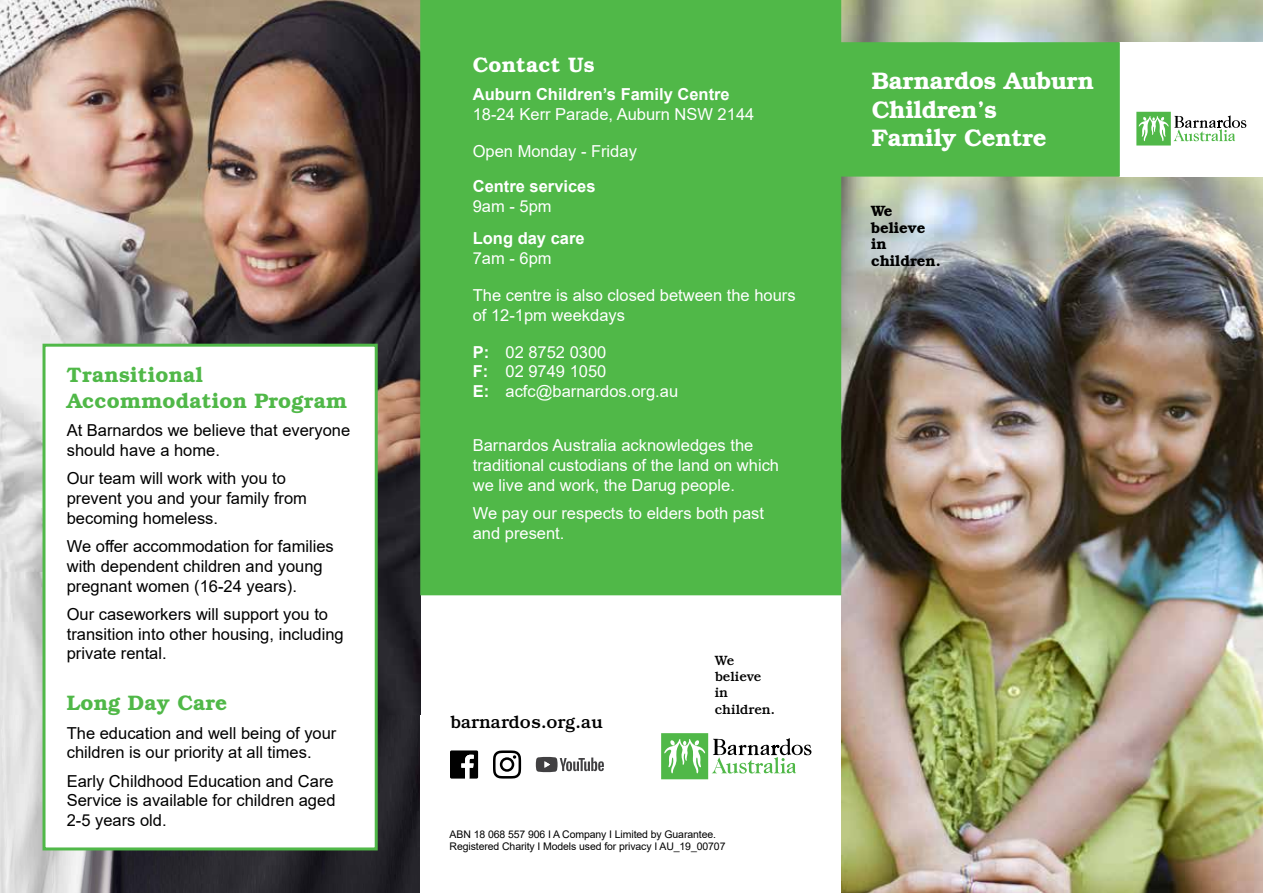
<style>
.page{position:relative;width:1263px;height:893px;background:#fff}
.page>*{position:absolute;margin:0;border:0;box-sizing:border-box;transform-origin:0 0}
.t1{font:600 24px/28.8px "Bookman Std";letter-spacing:-.01em;color:#fff}
.t2{font:600 21px/25.2px "Bookman Std";letter-spacing:.01em;color:#50b848}
.t3{font:600 21px "Bookman Std";letter-spacing:.01em;color:#fff}
.t4{font:500 18px "Bookman Std";color:#000}
.t5{font:16.5px/19.8px "Arial";color:#000}
.t6{font:16.5px/19.8px "Arial";color:#fff}
.t7{font:700 16.5px "Arial";color:#fff}
.t8{font:600 15px/16.5px "Bookman Std";color:#000}
.t9{font:500 13.5px/16.2px "Bookman Std";color:#000}
.t10{font:10.5px/12.6px "Arial";letter-spacing:-.01em;color:#000}
.s1{font-weight:700}
</style>
<div class="page">
<img style="left:0;top:0;width:420px;height:893px">
<svg style="left:493px;top:750px;width:28px;height:29px"></svg>
<svg style="left:536px;top:757px;width:68px;height:15px"></svg>
<svg style="left:450px;top:750px;width:28px;height:29px"></svg>
<img style="left:841px;top:0;width:422px;height:42px">
<img style="left:841px;top:177px;width:422px;height:716px">
<svg style="left:1136px;top:112px;width:110px;height:34px"></svg>
<div style="left:841px;top:42px;width:279px;height:135px;background:#50b848"></div>
<div style="left:420px;top:0;width:421px;height:595px;background:#50b848"></div>
<svg style="left:661px;top:733px;width:150px;height:46px"></svg>
<div style="left:44px;top:345px;width:332px;height:504px;background:#fff"></div>
<div style="left:43px;top:344px;width:335px;height:506px;border:3px solid #50b848"></div>
<p class="t2" style="left:67px;top:363px;width:282px">Transitional<br>Accommodation Program</p>
<p class="t5" style="left:67px;top:420px;width:285px">At Barnardos we believe that everyone should have a home.</p>
<p class="t5" style="left:67px;top:468px;width:242px">Our team will work with you to prevent you and your family from becoming homeless.</p>
<p class="t5" style="left:67px;top:536px;width:269px">We offer accommodation for families with dependent children and young pregnant women (16-24 years).</p>
<p class="t5" style="left:67px;top:604px;width:278px">Our caseworkers will support you to transition into other housing, including private rental.</p>
<p class="t2" style="left:67px;top:690px;width:162px">Long Day Care</p>
<p class="t5" style="left:67px;top:723px;width:271px">The education and well being of your children is our priority at all times.</p>
<p class="t5" style="left:67px;top:771px;width:270px;text-align:justify">Early Childhood Education and Care Service is available for children aged 2-5 years old.</p>
<p class="t3" style="left:473px;top:52px;width:124px">Contact Us</p>
<p class="t7" style="left:473px;top:83px;width:259px">Auburn Children’s Family Centre</p>
<p class="t6" style="left:473px;top:104px;width:283px">18-24 Kerr Parade, Auburn NSW 2144</p>
<p class="t6" style="left:473px;top:141px;width:166px">Open Monday - Friday</p>
<p class="t7" style="left:473px;top:175px;width:124px">Centre services</p>
<p class="t6" style="left:473px;top:196px;width:80px">9am - 5pm</p>
<p class="t7" style="left:473px;top:227px;width:113px">Long day care</p>
<p class="t6" style="left:473px;top:248px;width:80px">7am - 6pm</p>
<p class="t6" style="left:473px;top:285px;width:324px">The centre is also closed between the hours of 12-1pm weekdays</p>
<p class="t6" style="left:473px;top:342px;width:207px"><span class="s1">P:</span> 02 8752 0300<br><span class="s1">F:</span> 02 9749 1050<br><span class="s1">E:</span> acfc@barnardos.org.au</p>
<p class="t6" style="left:473px;top:435px;width:308px">Barnardos Australia acknowledges the traditional custodians of the land on which we live and work, the Darug people.</p>
<p class="t6" style="left:473px;top:503px;width:293px">We pay our respects to elders both past and present.</p>
<p class="t4" style="left:450px;top:711px;width:155px">barnardos.org.au</p>
<p class="t9" style="left:715px;top:652px;width:62px">We believe in children.</p>
<p class="t10" style="left:450px;top:828px;width:277px">ABN 18 068 557 906 I A Company I Limited by Guarantee.<br>Registered Charity I Models used for privacy I AU_19_00707</p>
<h1 class="t1" style="left:872px;top:66px;width:224px">Barnardos Auburn<br>Children’s<br>Family Centre</h1>
<p class="t8" style="left:871px;top:203px;width:71px">We believe in children.</p>
</div>
